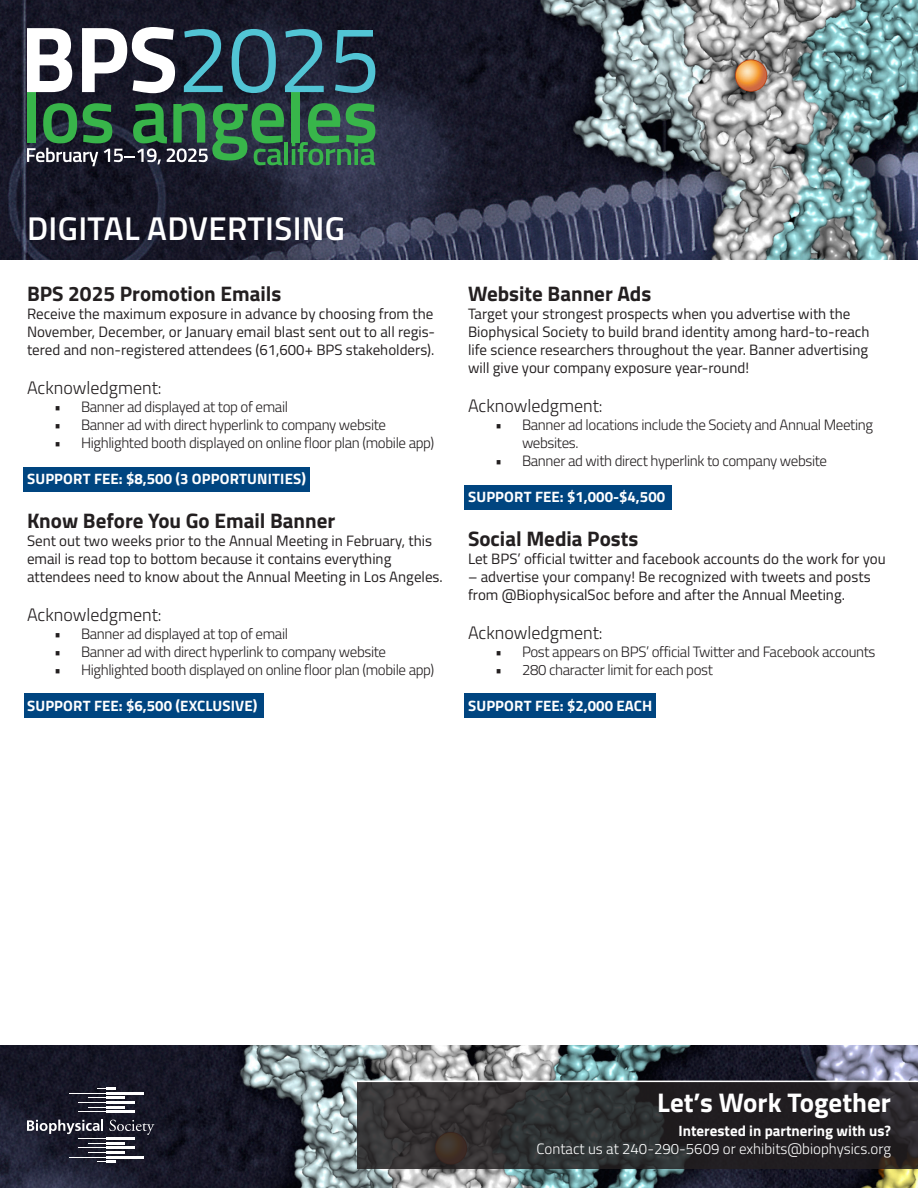
<style>
.page{position:relative;width:918px;height:1188px;background:#fff}
.page>*{position:absolute;margin:0;border:0;box-sizing:border-box;transform-origin:0 0}
.t1{font:600 33px "Titillium";letter-spacing:.01em;color:#fff}
.t2{font:700 27px "Titillium";color:#fff}
.t3{font:700 21px "Titillium";color:#231f20}
.t4{font:300 18px "Titillium";color:#231f20}
.t5{font:15px/18px "Titillium";color:#231f20}
.t6{font:300 15px/18px "Titillium";letter-spacing:-.025em;color:#231f20}
.t7{font:700 15px "Titillium";letter-spacing:.01em;color:#fff}
.t8{font:300 15px/18px "Titillium";color:#fff;text-align:right}
.s1{font-weight:700}
</style>
<div class="page">
<div style="left:24px;top:467px;width:286px;height:25px;background:#004580"></div>
<div style="left:24px;top:693px;width:239px;height:25px;background:#004580"></div>
<div style="left:464px;top:485px;width:208px;height:25px;background:#004580"></div>
<div style="left:464px;top:693px;width:192px;height:25px;background:#004580"></div>
<img style="left:0;top:0;width:918px;height:259px">
<div style="left:27px;top:88px;width:8px;height:55px;background:#38b54a"></div>
<div style="left:292px;top:88px;width:8px;height:55px;background:#38b54a"></div>
<svg style="left:27px;top:28px;width:45px;height:64px"></svg>
<svg style="left:82px;top:27px;width:93px;height:66px"></svg>
<svg style="left:184px;top:29px;width:39px;height:63px;background:#2a5261"></svg>
<svg style="left:232px;top:29px;width:44px;height:64px;background:#326071"></svg>
<svg style="left:285px;top:29px;width:39px;height:63px;background:#335c6e"></svg>
<svg style="left:335px;top:30px;width:40px;height:63px;background:#2e5b6c"></svg>
<hr style="left:284px;top:142px;width:4px;height:23px;background:#38b54a">
<svg style="left:292px;top:103px;width:83px;height:62px;background:#36754d"></svg>
<svg style="left:27px;top:103px;width:257px;height:63px;background:#335f45"></svg>
<img style="left:0;top:1045px;width:918px;height:143px">
<hr style="left:106px;top:1111px;width:29px;height:2px;background:#fff">
<hr style="left:106px;top:1102px;width:29px;height:2px;background:#fff">
<hr style="left:106px;top:1092px;width:38px;height:2px;background:#fff">
<svg style="left:97px;top:1088px;width:19px;height:2px"></svg>
<hr style="left:69px;top:1093px;width:37px;height:1px;background:#fff">
<svg style="left:78px;top:1097px;width:47px;height:16px"></svg>
<hr style="left:106px;top:1151px;width:19px;height:3px;background:#fff">
<hr style="left:106px;top:1156px;width:38px;height:2px;background:#fff">
<svg style="left:97px;top:1161px;width:19px;height:2px"></svg>
<hr style="left:69px;top:1157px;width:37px;height:1px;background:#fff">
<svg style="left:27px;top:1120px;width:127px;height:33px;background:#454552"></svg>
<svg style="left:357px;top:1082px;width:561px;height:87px;background:#2b2a2b"></svg>
<hr style="left:357px;top:1081px;width:561px;height:1px;background:#fff">
<p class="t1" style="left:27px;top:203px;width:320px">DIGITAL ADVERTISING</p>
<p class="t3" style="left:27px;top:277px;width:256px">BPS 2025 Promotion Emails</p>
<p class="t5" style="left:27px;top:304px;width:410px">Receive the maximum exposure in advance by choosing from the<br>November, December, or January email blast sent out to all regis&shy;tered and non-registered attendees (61,600+ BPS stakeholders).</p>
<p class="t4" style="left:27px;top:375px;width:136px">Acknowledgment:</p>
<p class="t6" style="left:54px;top:397px;width:236px">• Banner ad displayed at top of email</p>
<p class="t6" style="left:54px;top:415px;width:334px">• Banner ad with direct hyperlink to company website</p>
<p class="t6" style="left:54px;top:433px;width:382px">• Highlighted booth displayed on online floor plan (mobile app)</p>
<p class="t7" style="left:27px;top:468px;width:280px">SUPPORT FEE: $8,500 (3 OPPORTUNITIES)</p>
<p class="t3" style="left:27px;top:504px;width:310px">Know Before You Go Email Banner</p>
<p class="t5" style="left:27px;top:531px;width:417px">Sent out two weeks prior to the Annual Meeting in February, this email is read top to bottom because it contains everything attendees need to know about the Annual Meeting in Los Angeles.</p>
<p class="t4" style="left:27px;top:602px;width:136px">Acknowledgment:</p>
<p class="t6" style="left:54px;top:624px;width:236px">• Banner ad displayed at top of email</p>
<p class="t6" style="left:54px;top:642px;width:334px">• Banner ad with direct hyperlink to company website</p>
<p class="t6" style="left:54px;top:660px;width:382px">• Highlighted booth displayed on online floor plan (mobile app)</p>
<p class="t7" style="left:27px;top:694px;width:232px">SUPPORT FEE: $6,500 (EXCLUSIVE)</p>
<p class="t3" style="left:468px;top:277px;width:185px">Website Banner Ads</p>
<p class="t5" style="left:468px;top:304px;width:403px">Target your strongest prospects when you advertise with the Biophysical Society to build brand identity among hard-to-reach life science researchers throughout the year. Banner advertising will give your company exposure year-round!</p>
<p class="t4" style="left:468px;top:393px;width:136px">Acknowledgment:</p>
<p class="t6" style="left:522px;top:415px;width:353px;text-indent:-27px">• Banner ad locations include the Society and Annual Meeting websites.</p>
<p class="t6" style="left:495px;top:451px;width:334px">• Banner ad with direct hyperlink to company website</p>
<p class="t7" style="left:468px;top:486px;width:199px">SUPPORT FEE: $1,000-$4,500</p>
<p class="t3" style="left:468px;top:522px;width:172px">Social Media Posts</p>
<p class="t5" style="left:468px;top:549px;width:419px">Let BPS’ official twitter and facebook accounts do the work for you</p>
<p class="t5" style="left:468px;top:567px;width:404px">– advertise your company! Be recognized with tweets and posts from @BiophysicalSoc before and after the Annual Meeting.</p>
<p class="t4" style="left:468px;top:620px;width:136px">Acknowledgment:</p>
<p class="t6" style="left:495px;top:642px;width:382px">• Post appears on BPS’ official Twitter and Facebook accounts</p>
<p class="t6" style="left:495px;top:660px;width:220px">• 280 character limit for each post</p>
<p class="t7" style="left:468px;top:694px;width:186px">SUPPORT FEE: $2,000 EACH</p>
<p class="t2" style="left:657px;top:1081px;width:235px">Let’s Work Together</p>
<p class="t8" style="left:537px;top:1121px;width:356px"><span class="s1">Interested in partnering with us?<br></span>Contact us at 240-290-5609 or exhibits@biophysics.org</p>
</div>
